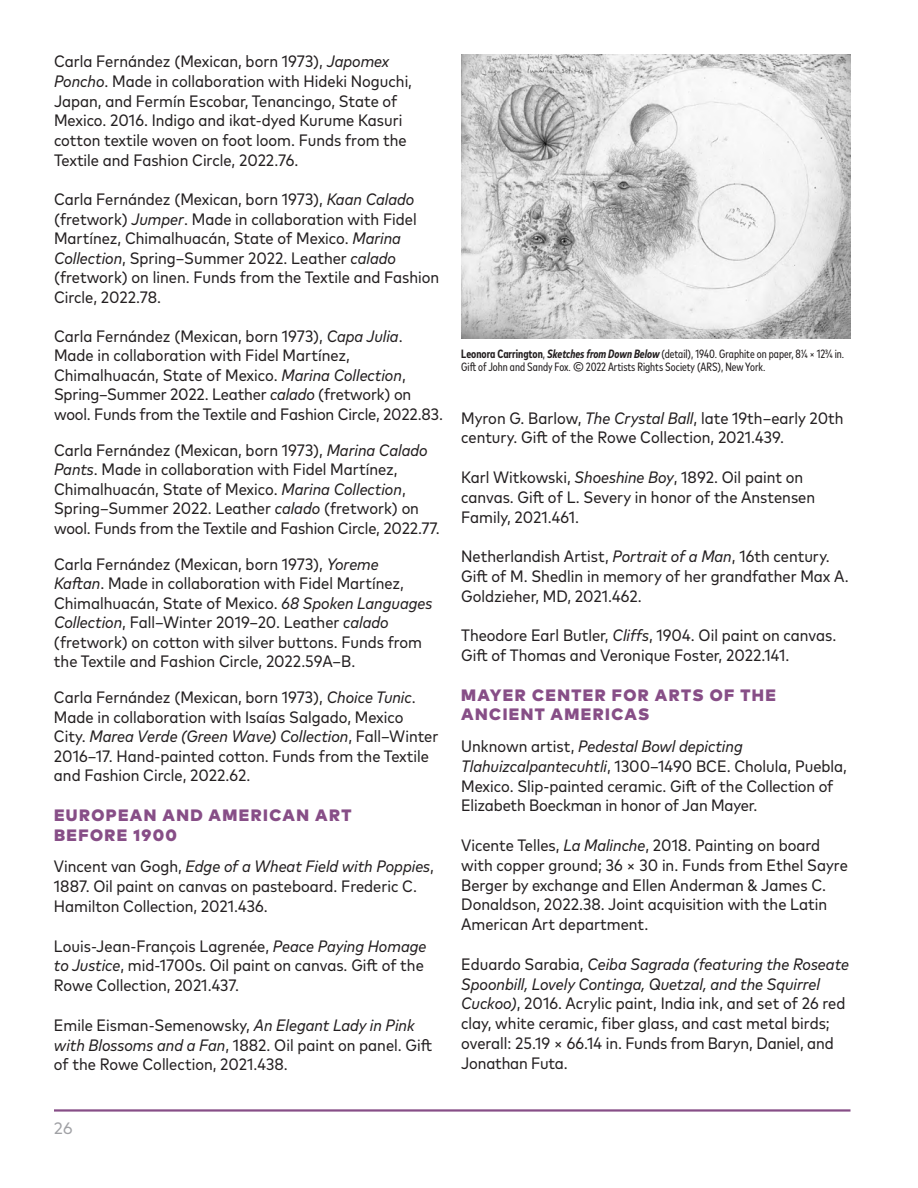
<style>
.page{position:relative;width:918px;height:1188px;background:#fff}
.page>*{position:absolute;margin:0;border:0;box-sizing:border-box;transform-origin:0 0}
.t1{font:16.5px/19.8px "Mark W1 G Nr";color:#231f20}
.t2{font:900 16.5px/19.8px "Mark W1 G";letter-spacing:.085em;color:#874e87}
.t3{font:16.5px "Mark W1 G";color:#a0a1a5}
.t4{font:condensed 12px/13.5px "Mark W1 G";color:#231f20}
.s1{font-style:italic}
.s2{font-weight:700}
.s3{font-weight:700;font-style:italic}
</style>
<div class="page">
<hr style="left:54px;top:1109px;width:796px;height:3px;background:#874e87">
<img style="left:461px;top:54px;width:389px;height:284px">
<p class="t1" style="left:54px;top:50px;width:360px">Carla Fernández (Mexican, born 1973), <span class="s1">Japomex Poncho</span>. Made in collaboration with Hideki Noguchi, Japan, and Fermín Escobar, Tenancingo, State of Mexico. 2016. Indigo and ikat-dyed Kurume Kasuri cotton textile woven on foot loom. Funds from the Textile and Fashion Circle, 2022.76.</p>
<p class="t1" style="left:54px;top:189px;width:387px">Carla Fernández (Mexican, born 1973), <span class="s1">Kaan Calado </span>(fretwork) <span class="s1">Jumper</span>. Made in collaboration with Fidel Martínez, Chimalhuacán, State of Mexico. <span class="s1">Marina Collection</span>, Spring–Summer 2022. Leather <span class="s1">calado </span>(fretwork) on linen. Funds from the Textile and Fashion Circle, 2022.78.</p>
<p class="t1" style="left:54px;top:325px;width:390px">Carla Fernández (Mexican, born 1973), <span class="s1">Capa Julia</span>.<br>Made in collaboration with Fidel Martínez, Chimalhuacán, State of Mexico. <span class="s1">Marina Collection</span>, Spring–Summer 2022. Leather <span class="s1">calado</span> (fretwork) on wool. Funds from the Textile and Fashion Circle, 2022.83.</p>
<p class="t1" style="left:54px;top:439px;width:387px">Carla Fernández (Mexican, born 1973), <span class="s1">Marina Calado Pants</span>. Made in collaboration with Fidel Martínez, Chimalhuacán, State of Mexico. <span class="s1">Marina Collection</span>, Spring–Summer 2022. Leather <span class="s1">calado</span> (fretwork) on wool. Funds from the Textile and Fashion Circle, 2022.77.</p>
<p class="t1" style="left:54px;top:553px;width:380px">Carla Fernández (Mexican, born 1973), <span class="s1">Yoreme Kaftan</span>. Made in collaboration with Fidel Martínez, Chimalhuacán, State of Mexico. <span class="s1">68 Spoken Languages Collection</span>, Fall–Winter 2019–20. Leather <span class="s1">calado </span>(fretwork) on cotton with silver buttons. Funds from the Textile and Fashion Circle, 2022.59A–B.</p>
<p class="t1" style="left:54px;top:687px;width:386px">Carla Fernández (Mexican, born 1973), <span class="s1">Choice Tunic</span>.<br>Made in collaboration with Isaías Salgado, Mexico City. <span class="s1">Marea Verde (Green Wave) Collection</span>, Fall–Winter 2016–17. Hand-painted cotton. Funds from the Textile and Fashion Circle, 2022.62.</p>
<p class="t2" style="left:54px;top:804px;width:299px">EUROPEAN AND AMERICAN ART<br>BEFORE 1900</p>
<p class="t1" style="left:54px;top:856px;width:382px">Vincent van Gogh, <span class="s1">Edge of a Wheat Field with Poppies</span>,<br>1887. Oil paint on canvas on pasteboard. Frederic C.<br>Hamilton Collection, 2021.436.</p>
<p class="t1" style="left:54px;top:935px;width:374px">Louis-Jean-François Lagrenée, <span class="s1">Peace Paying Homage to Justice</span>, mid-1700s. Oil paint on canvas. Gift of the<br>Rowe Collection, 2021.437.</p>
<p class="t1" style="left:54px;top:1014px;width:380px">Emile Eisman-Semenowsky, <span class="s1">An Elegant Lady in Pink with Blossoms and a Fan</span>, 1882. Oil paint on panel. Gift of the Rowe Collection, 2021.438.</p>
<p class="t4" style="left:461px;top:346px;width:385px"><span class="s2">Leonora Carrington</span>, <span class="s3">Sketches from Down Below</span> (detail), 1940. Graphite on paper, 81/4 × 123/4 in.<br>Gift of John and Sandy Fox. © 2022 Artists Rights Society (ARS), New York.</p>
<p class="t1" style="left:461px;top:407px;width:384px">Myron G. Barlow, <span class="s1">The Crystal Ball</span>, late 19th–early 20th century. Gift of the Rowe Collection, 2021.439.</p>
<p class="t1" style="left:461px;top:466px;width:355px">Karl Witkowski, <span class="s1">Shoeshine Boy</span>, 1892. Oil paint on canvas. Gift of L. Severy in honor of the Anstensen<br>Family, 2021.461.</p>
<p class="t1" style="left:461px;top:545px;width:389px">Netherlandish Artist, <span class="s1">Portrait of a Man</span>, 16th century.<br>Gift of M. Shedlin in memory of her grandfather Max A.<br>Goldzieher, MD, 2021.462.</p>
<p class="t1" style="left:461px;top:625px;width:377px">Theodore Earl Butler, <span class="s1">Cliffs</span>, 1904. Oil paint on canvas.<br>Gift of Thomas and Veronique Foster, 2022.141.</p>
<p class="t2" style="left:461px;top:684px;width:316px">MAYER CENTER FOR ARTS OF THE<br>ANCIENT AMERICAS</p>
<p class="t1" style="left:461px;top:735px;width:387px">Unknown artist, <span class="s1">Pedestal Bowl depicting Tlahuizcalpantecuhtli</span>, 1300–1490 BCE. Cholula, Puebla, Mexico. Slip-painted ceramic. Gift of the Collection of Elizabeth Boeckman in honor of Jan Mayer.</p>
<p class="t1" style="left:461px;top:834px;width:388px">Vicente Telles, <span class="s1">La Malinche</span>, 2018. Painting on board with copper ground; 36 × 30 in. Funds from Ethel Sayre Berger by exchange and Ellen Anderman &amp; James C.<br>Donaldson, 2022.38. Joint acquisition with the Latin American Art department.</p>
<p class="t1" style="left:461px;top:953px;width:389px">Eduardo Sarabia, <span class="s1">Ceiba Sagrada (featuring the Roseate Spoonbill, Lovely Continga, Quetzal, and the Squirrel Cuckoo)</span>, 2016. Acrylic paint, India ink, and set of 26 red clay, white ceramic, fiber glass, and cast metal birds; overall: 25.19 × 66.14 in. Funds from Baryn, Daniel, and Jonathan Futa.</p>
<p class="t3" style="left:54px;top:1116px;width:20px">26</p>
</div>
